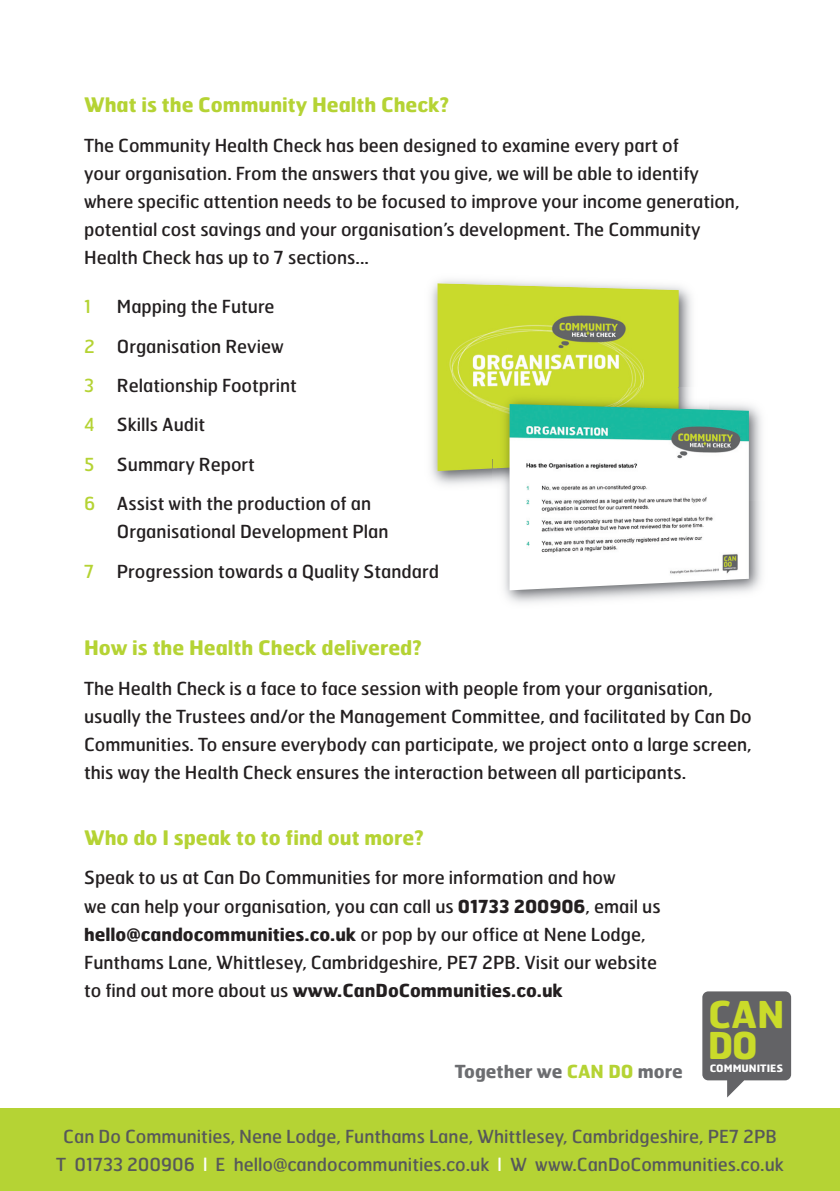
<style>
.page{position:relative;width:840px;height:1191px;background:#fff}
.page>*{position:absolute;margin:0;border:0;box-sizing:border-box;transform-origin:0 0}
.t1{font:700 37px "Hermes";color:#cadb2a}
.t2{font:700 20px "Hermes";color:#b5d334}
.t3{font:18px/28px "Hermes";color:#231f20}
.t4{font:18px/28px "Hermes";color:#57585a;text-align:center}
.t5{font:700 18px "Hermes";color:#6c6d70}
.t6{font:18px "Hermes";color:#b5d334}
.t7{font:700 10.2px "Hermes";color:#fff}
.s1{color:#b5d334}
.s2{font-weight:700}
.s3{color:#fff}
</style>
<div class="page">
<div style="left:0;top:1108px;width:839px;height:83px;background:#b5d334"></div>
<img style="left:431px;top:280px;width:261px;height:205px">
<img style="left:437px;top:283px;width:241px;height:188px">
<img style="left:504px;top:500px;width:258px;height:103px">
<img style="left:678px;top:388px;width:84px;height:112px">
<img style="left:492px;top:468px;width:17px;height:32px">
<img style="left:492px;top:388px;width:186px;height:80px">
<img style="left:509px;top:404px;width:239px;height:186px">
<svg style="left:702px;top:991px;width:88px;height:106px;background:#7b7b7d"></svg>
<p class="t2" style="left:84px;top:98px;width:366px">What is the Community Health Check?</p>
<p class="t3" style="left:84px;top:133px;width:656px">The Community Health Check has been designed to examine every part of<br>your organisation. From the answers that you give, we will be able to identify where specific attention needs to be focused to improve your income generation, potential cost savings and your organisation’s development. The Community Health Check has up to 7 sections...</p>
<p class="t6" style="left:84px;top:300px;width:9px">1</p>
<p class="t3" style="left:84px;top:289px;width:201px;line-height:39.4px;text-indent:33px">Mapping the Future<br><span class="s1">2</span> Organisation Review<br><span class="s1">3</span></p>
<p class="t3" style="left:84px;top:368px;width:288px;line-height:39.4px;text-indent:33px">Relationship Footprint<br><span class="s1">4</span> Skills Audit<br><span class="s1">5</span> Summary Report<br><span class="s1">6</span> Assist with the production of an</p>
<p class="t3" style="left:117px;top:519px;width:273px">Organisational Development Plan</p>
<p class="t6" style="left:84px;top:564px;width:12px">7</p>
<p class="t3" style="left:117px;top:559px;width:323px">Progression towards a Quality Standard</p>
<p class="t2" style="left:84px;top:640px;width:339px">How is the Health Check delivered?</p>
<p class="t3" style="left:84px;top:676px;width:668px">The Health Check is a face to face session with people from your organisation, usually the Trustees and/or the Management Committee, and facilitated by Can Do Communities. To ensure everybody can participate, we project onto a large screen, this way the Health Check ensures the interaction between all participants.</p>
<p class="t2" style="left:84px;top:830px;width:341px">Who do I speak to to find out more?</p>
<p class="t3" style="left:84px;top:865px;width:577px">Speak to us at Can Do Communities for more information and how<br>we can help your organisation, you can call us <span class="s2">01733 200906</span>, email us <span class="s2">hello@candocommunities.co.uk</span> or pop by our office at Nene Lodge, Funthams Lane, Whittlesey, Cambridgeshire, PE7 2PB. Visit our website to find out more about us <span class="s2">www.CanDoCommunities.co.uk</span></p>
<p class="t5" style="left:454px;top:1064px;width:229px">Together we <span class="s1">CAN DO</span> more</p>
<h1 class="t1" style="left:707px;top:1001px;width:78px">CAN</h1>
<p class="t7" style="left:709px;top:1064px;width:75px">COMMUNITIES</p>
<h1 class="t1" style="left:707px;top:1032px;width:52px">DO</h1>
<p class="t4" style="left:56px;top:1124px;width:728px">Can Do Communities, Nene Lodge, Funthams Lane, Whittlesey, Cambridgeshire, PE7 2PB<br>T 01733 200906 <span class="s3">l</span> E hello@candocommunities.co.uk <span class="s3">l</span> W www.CanDoCommunities.co.uk</p>
</div>
